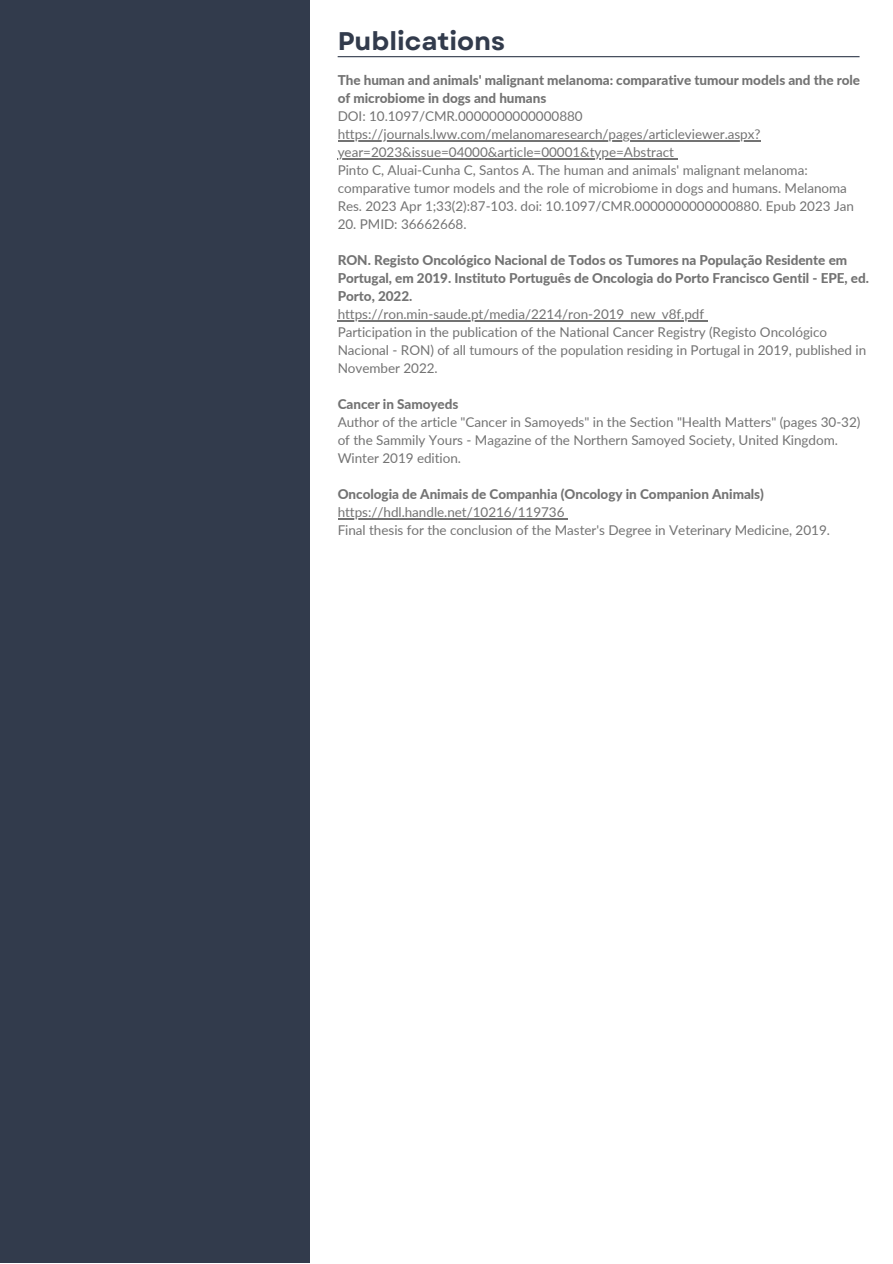
<style>
.page{position:relative;width:893px;height:1264px;background:#fff}
.page>*{position:absolute;margin:0;border:0;box-sizing:border-box;transform-origin:0 0}
.t1{font:700 25.5px "Garet";color:#323b4c}
.t2{font:13.5px/18px "Lato";letter-spacing:-.005em;color:#737373}
.t3{font:800 13.5px/18px "Lato";letter-spacing:-.005em;color:#737373}
</style>
<div class="page">
<div style="left:0;top:0;width:309px;height:1262px;background:#323b4c"></div>
<hr style="left:337px;top:56px;width:522px;height:1px;background:#323b4c">
<hr style="left:337px;top:140px;width:423px;height:1px;background:#737373">
<hr style="left:337px;top:158px;width:337px;height:1px;background:#737373">
<hr style="left:337px;top:320px;width:367px;height:1px;background:#737373">
<hr style="left:337px;top:518px;width:227px;height:1px;background:#737373">
<p class="t1" style="left:337px;top:22px;width:169px">Publications</p>
<p class="t3" style="left:337px;top:71px;width:524px">The human and animals' malignant melanoma: comparative tumour models and the role of microbiome in dogs and humans</p>
<p class="t2" style="left:337px;top:107px;width:246px">DOI: 10.1097/CMR.0000000000000880</p>
<p class="t2" style="left:337px;top:125px;width:424px">https://journals.lww.com/melanomaresearch/pages/articleviewer.aspx? year=2023&amp;issue=04000&amp;article=00001&amp;type=Abstract</p>
<p class="t2" style="left:337px;top:161px;width:517px">Pinto C, Aluai-Cunha C, Santos A. The human and animals' malignant melanoma: comparative tumor models and the role of microbiome in dogs and humans. Melanoma<br>Res. 2023 Apr 1;33(2):87-103. doi: 10.1097/CMR.0000000000000880. Epub 2023 Jan</p>
<p class="t2" style="left:337px;top:215px;width:130px">20. PMID: 36662668.</p>
<p class="t3" style="left:337px;top:251px;width:532px">RON. Registo Oncológico Nacional de Todos os Tumores na População Residente em<br>Portugal, em 2019. Instituto Português de Oncologia do Porto Francisco Gentil - EPE, ed.<br>Porto, 2022.</p>
<p class="t2" style="left:337px;top:305px;width:368px">https://ron.min-saude.pt/media/2214/ron-2019_new_v8f.pdf</p>
<p class="t2" style="left:337px;top:323px;width:530px">Participation in the publication of the National Cancer Registry (Registo Oncológico<br>Nacional - RON) of all tumours of the population residing in Portugal in 2019, published in<br>November 2022.</p>
<p class="t3" style="left:337px;top:395px;width:122px">Cancer in Samoyeds</p>
<p class="t2" style="left:337px;top:413px;width:524px">Author of the article "Cancer in Samoyeds" in the Section "Health Matters" (pages 30-32) of the Sammily Yours - Magazine of the Northern Samoyed Society, United Kingdom.<br>Winter 2019 edition.</p>
<p class="t3" style="left:337px;top:485px;width:428px">Oncologia de Animais de Companhia (Oncology in Companion Animals)</p>
<p class="t2" style="left:337px;top:503px;width:228px">https://hdl.handle.net/10216/119736</p>
<p class="t2" style="left:337px;top:520px;width:494px">Final thesis for the conclusion of the Master's Degree in Veterinary Medicine, 2019.</p>
</div>
